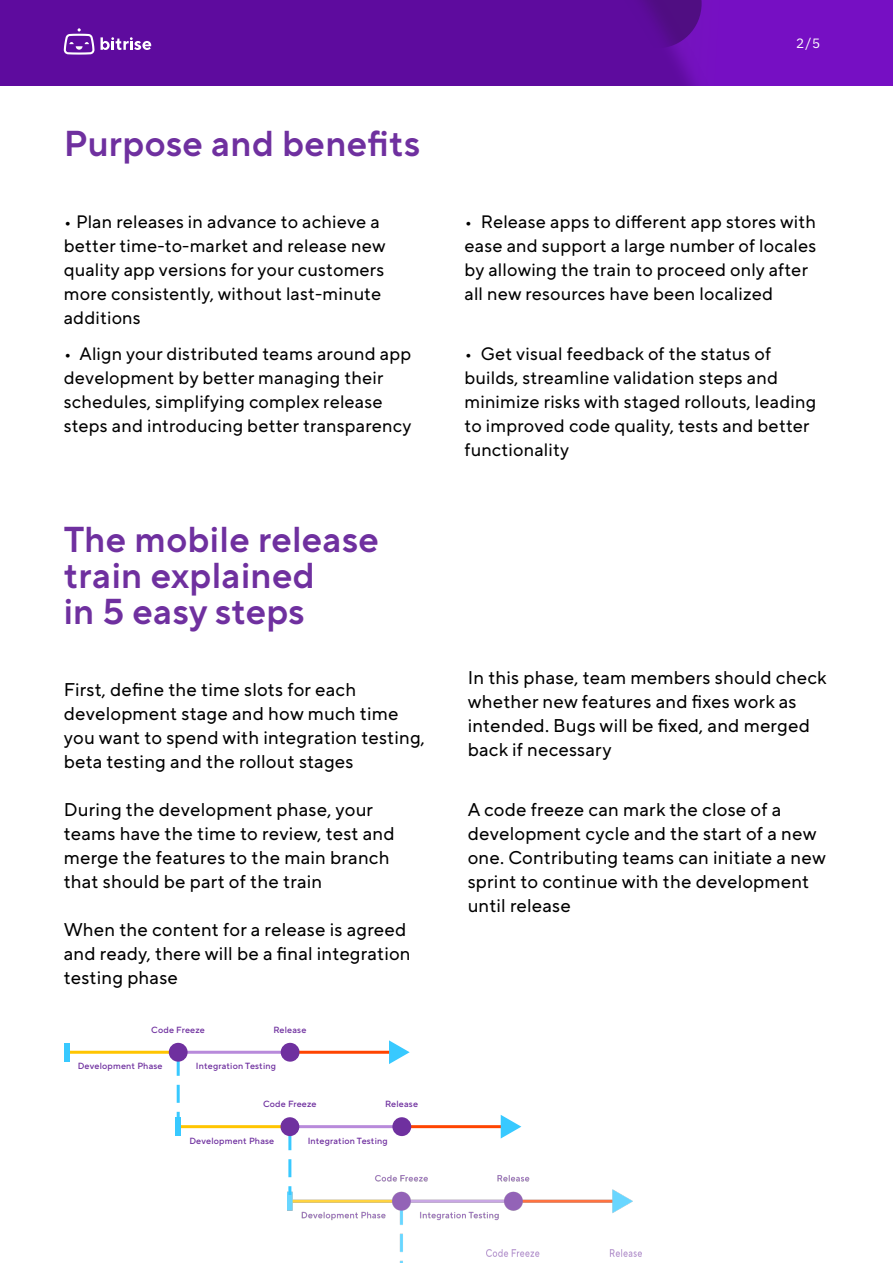
<style>
.page{position:relative;width:893px;height:1263px;background:#fff}
.page>*{position:absolute;margin:0;border:0;box-sizing:border-box;transform-origin:0 0}
.t1{font:600 36px/36px "TT Norms Pro";letter-spacing:.01em;color:#6f309f}
.t2{font:18.45px/24px "TT Norms Pro";letter-spacing:.01em;color:#000}
.t3{font:18px/24px "TT Norms Pro";letter-spacing:.01em;color:#000}
.t4{font:13.5px "Bitrise Plex";color:#fff}
.t5{font:500 9px "TT Norms Pro";letter-spacing:.02em;color:#6f309f}
</style>
<div class="page">
<div style="left:710px;top:0;width:183px;height:85px;background:#760fc3"></div>
<div style="left:0;top:0;width:710px;height:85px;background:#5e0b9e"></div>
<svg style="left:64px;top:28px;width:31px;height:27px"></svg>
<svg style="left:101px;top:37px;width:50px;height:13px"></svg>
<hr style="left:69px;top:1051px;width:109px;height:3px;background:#ffc500">
<svg style="left:177px;top:1062px;width:3px;height:55px"></svg>
<hr style="left:178px;top:1051px;width:112px;height:3px;background:#b88adb">
<hr style="left:290px;top:1051px;width:113px;height:3px;background:#f40">
<div style="left:169px;top:1043px;width:19px;height:19px;background:#6f309f;border-radius:50%"></div>
<div style="left:281px;top:1043px;width:19px;height:19px;background:#6f309f;border-radius:50%"></div>
<svg style="left:389px;top:1040px;width:21px;height:24px"></svg>
<div style="left:64px;top:1043px;width:5px;height:19px;background:#38c9ff"></div>
<img style="left:287px;top:1175px;width:346px;height:88px">
<hr style="left:181px;top:1125px;width:108px;height:3px;background:#ffc500">
<svg style="left:288px;top:1136px;width:3px;height:59px"></svg>
<hr style="left:290px;top:1125px;width:112px;height:3px;background:#b88adb">
<hr style="left:402px;top:1125px;width:112px;height:3px;background:#f40">
<div style="left:280px;top:1117px;width:19px;height:19px;background:#6f309f;border-radius:50%"></div>
<div style="left:392px;top:1117px;width:19px;height:19px;background:#6f309f;border-radius:50%"></div>
<svg style="left:501px;top:1115px;width:20px;height:23px"></svg>
<div style="left:175px;top:1117px;width:6px;height:19px;background:#38c9ff"></div>
<img style="left:487px;top:1250px;width:154px;height:6px">
<h1 class="t1" style="left:64px;top:125px;width:358px">Purpose and benefits</h1>
<p class="t3" style="left:64px;top:210px;width:323px">• Plan releases in advance to achieve a better time-to-market and release new quality app versions for your customers more consistently, without last-minute additions</p>
<p class="t3" style="left:64px;top:342px;width:349px">• Align your distributed teams around app development by better managing their schedules, simplifying complex release steps and introducing better transparency</p>
<h1 class="t1" style="left:64px;top:521px;width:317px">The mobile release train explained<br>in 5 easy steps</h1>
<p class="t2" style="left:64px;top:678px;width:363px">First, define the time slots for each development stage and how much time you want to spend with integration testing, beta testing and the rollout stages</p>
<p class="t2" style="left:64px;top:798px;width:332px">During the development phase, your teams have the time to review, test and merge the features to the main branch that should be part of the train</p>
<p class="t2" style="left:64px;top:918px;width:348px">When the content for a release is agreed and ready, there will be a final integration testing phase</p>
<p class="t5" style="left:151px;top:1024px;width:55px">Code Freeze</p>
<p class="t5" style="left:273px;top:1024px;width:35px">Release</p>
<p class="t5" style="left:78px;top:1060px;width:86px">Development Phase</p>
<p class="t5" style="left:196px;top:1060px;width:82px">Integration Testing</p>
<p class="t5" style="left:263px;top:1098px;width:55px">Code Freeze</p>
<p class="t5" style="left:385px;top:1098px;width:35px">Release</p>
<p class="t5" style="left:189px;top:1135px;width:86px">Development Phase</p>
<p class="t5" style="left:308px;top:1135px;width:82px">Integration Testing</p>
<p class="t4" style="left:796px;top:37px;width:26px">2/5</p>
<p class="t3" style="left:464px;top:210px;width:353px">• Release apps to different app stores with ease and support a large number of locales by allowing the train to proceed only after all new resources have been localized</p>
<p class="t3" style="left:464px;top:342px;width:353px">• Get visual feedback of the status of builds, streamline validation steps and minimize risks with staged rollouts, leading to improved code quality, tests and better functionality</p>
<p class="t2" style="left:468px;top:666px;width:360px">In this phase, team members should check whether new features and fixes work as intended. Bugs will be fixed, and merged back if necessary</p>
<p class="t2" style="left:468px;top:798px;width:360px">A code freeze can mark the close of a development cycle and the start of a new one. Contributing teams can initiate a new sprint to continue with the development until release</p>
</div>
